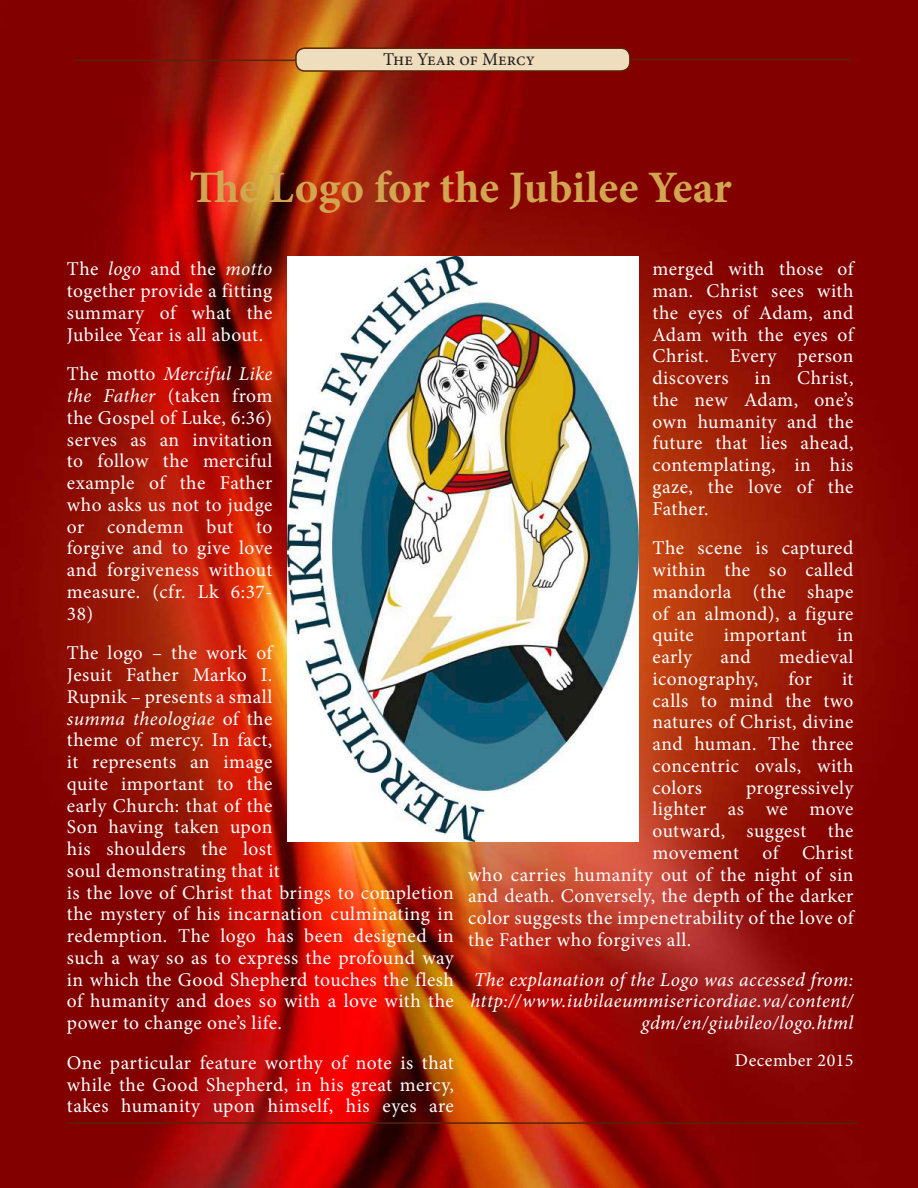
<style>
.page{position:relative;width:918px;height:1188px;background:#fff}
.page>*{position:absolute;margin:0;border:0;box-sizing:border-box;transform-origin:0 0}
.t1{font:700 45px "Minion Pro";letter-spacing:-.005em;color:#d2a550}
.t2{font:19.5px/21.8px "Minion Pro";letter-spacing:.025em;color:#fff;text-align:justify}
.t3{font:italic 19.5px/21.8px "Minion Pro";letter-spacing:.02em;color:#fff;text-align:right}
.t4{font:18px "Minion Pro";color:#231f20}
.t5{font:18px "Minion Pro";letter-spacing:.025em;color:#fff}
.s1{font-style:italic}
</style>
<div class="page">
<img style="left:1px;top:0;width:917px;height:1188px">
<div style="left:296px;top:48px;width:334px;height:23px;background:#eedebe;border-radius:9px"></div>
<div style="left:295px;top:47px;width:336px;height:25px;border:2px solid #582307;border-radius:9px"></div>
<hr style="left:74px;top:60px;width:221px;height:1px;background:#582307">
<hr style="left:631px;top:59px;width:221px;height:1px;background:#582307">
<hr style="left:68px;top:1122px;width:790px;height:2px;background:#582307">
<img style="left:288px;top:257px;width:350px;height:584px">
<p class="t4" style="left:383px;top:47px;width:153px">The Year of Mercy</p>
<h1 class="t1" style="left:190px;top:156px;width:544px">The Logo for the Jubilee Year</h1>
<p class="t2" style="left:67px;top:258px;width:207px">The <span class="s1">logo</span> and the <span class="s1">motto </span>together provide a fitting summary of what the Jubilee Year is all about.</p>
<p class="t2" style="left:67px;top:363px;width:207px">The motto <span class="s1">Merciful Like the Father</span> (taken from the Gospel of Luke, 6:36) serves as an invitation to follow the merciful example of the Father who asks us not to judge or condemn but to forgive and to give love and forgiveness without measure. (cfr. Lk 6:37- 38)</p>
<p class="t2" style="left:67px;top:642px;width:389px;text-align:left">The logo – the work of<br>Jesuit Father Marko I.<br>Rupnik – presents a small<br><span class="s1">summa theologiae</span> of the<br>theme of mercy. In fact,<br>it represents an image<br>quite important to the<br>early Church: that of the<br>Son having taken upon<br>his shoulders the lost<br>soul demonstrating that it<br>is the love of Christ that brings to completion the mystery of his incarnation culminating in redemption. The logo has been designed in such a way so as to express the profound way in which the Good Shepherd touches the flesh of humanity and does so with a love with the power to change one’s life.</p>
<p class="t2" style="left:67px;top:1052px;width:389px">One particular feature worthy of note is that while the Good Shepherd, in his great mercy, takes humanity upon himself, his eyes are</p>
<p class="t2" style="left:652px;top:258px;width:204px">merged with those of man. Christ sees with the eyes of Adam, and Adam with the eyes of Christ. Every person discovers</p>
<p class="t2" style="left:652px;top:367px;width:203px;text-indent:145px">Christ, the new Adam, one’s own humanity and the future that lies ahead, contemplating, in his gaze, the love of the Father.</p>
<p class="t2" style="left:652px;top:537px;width:203px">The scene is captured within the so called mandorla (the shape of an almond), a figure quite</p>
<p class="t2" style="left:755px;top:367px;width:18px">in</p>
<p class="t2" style="left:724px;top:624px;width:84px">important</p>
<p class="t2" style="left:837px;top:624px;width:18px">in</p>
<p class="t2" style="left:652px;top:646px;width:42px">early</p>
<p class="t2" style="left:721px;top:646px;width:32px">and</p>
<p class="t2" style="left:779px;top:646px;width:76px">medieval</p>
<p class="t2" style="left:652px;top:668px;width:107px">iconography,</p>
<p class="t2" style="left:788px;top:668px;width:25px">for</p>
<p class="t2" style="left:652px;top:668px;width:203px;text-indent:190px">it calls to mind the two natures of Christ, divine and human. The three concentric ovals, with colors</p>
<p class="t2" style="left:746px;top:777px;width:109px">progressively</p>
<p class="t2" style="left:652px;top:798px;width:203px">lighter as we move</p>
<p class="t2" style="left:652px;top:820px;width:202px">outward, suggest the</p>
<p class="t2" style="left:652px;top:842px;width:203px">movement of Christ</p>
<p class="t2" style="left:468px;top:864px;width:387px">who carries humanity out of the night of sin</p>
<p class="t2" style="left:468px;top:885px;width:387px">and death. Conversely, the depth of the darker</p>
<p class="t2" style="left:468px;top:907px;width:389px">color suggests the impenetrability of the love of</p>
<p class="t2" style="left:468px;top:929px;width:225px">the Father who forgives all.</p>
<p class="t3" style="left:471px;top:968px;width:385px">The explanation of the Logo was accessed from: http://www.iubilaeummisericordiae.va/content/ gdm/en/giubileo/logo.html</p>
<p class="t5" style="left:735px;top:1048px;width:120px">December 2015</p>
</div>
